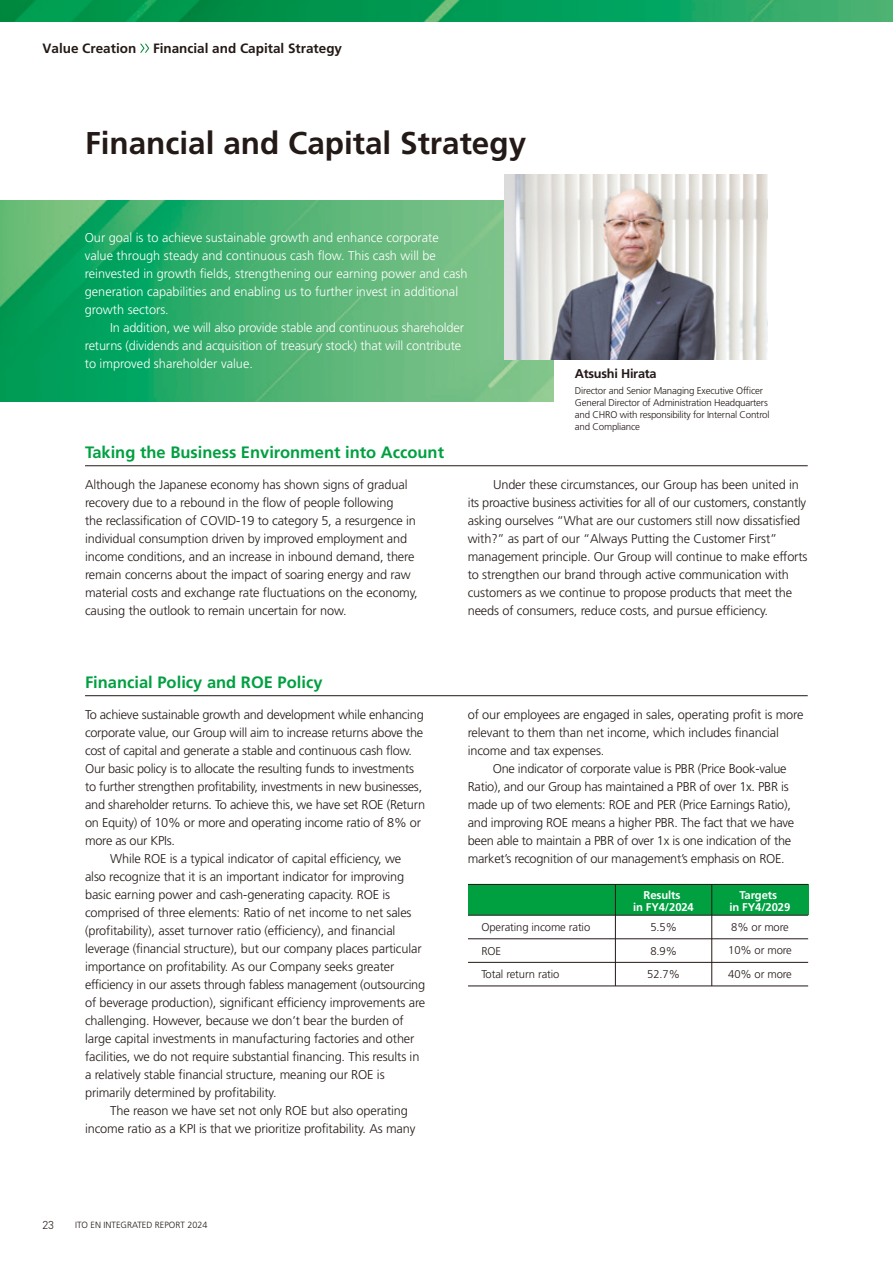
<style>
.page{position:relative;width:893px;height:1263px;background:#fff}
.page>*{position:absolute;margin:0;border:0;box-sizing:border-box;transform-origin:0 0}
.t1{font:700 31.5px "Frutiger LT Std";color:#231916}
.t2{font:700 16.5px "Frutiger LT Std";color:#00a041}
.t3{font:700 13.5px "Frutiger LT Std";color:#231916}
.t4{font:300 12.75px/18px "Frutiger LT Std";letter-spacing:-.01em;color:#231916}
.t5{font:300 12.75px/18px "Frutiger LT Std";color:#fff}
.t6{font:700 12.75px "Frutiger LT Std";letter-spacing:-.02em;color:#231916}
.t7{font:300 11.7px "DIN2014";color:#231916}
.t8{font:300 11.25px/23.5px "Frutiger LT Std";letter-spacing:-.01em;color:#231916}
.t9{font:700 11.25px/12px "Frutiger LT Std";letter-spacing:-.01em;color:#fff;text-align:center}
.t10{font:300 9.75px/12px "Frutiger LT Std";letter-spacing:-.02em;color:#231916}
.t11{font:300 9px "Frutiger LT Std";color:#231916}
</style>
<div class="page">
<img style="left:0;top:0;width:893px;height:21px">
<img style="left:0;top:200px;width:554px;height:201px">
<hr style="left:85px;top:465px;width:723px;height:1px;background:#231916">
<hr style="left:85px;top:695px;width:723px;height:1px;background:#231916">
<img style="left:505px;top:174px;width:262px;height:185px">
<div style="left:468px;top:884px;width:340px;height:31px;background:#00a041"></div>
<hr style="left:468px;top:884px;width:340px;height:1px;background:#231916">
<hr style="left:468px;top:915px;width:340px;height:1px;background:#231916">
<hr style="left:468px;top:938px;width:340px;height:1px;background:#231916">
<hr style="left:468px;top:962px;width:340px;height:1px;background:#231916">
<hr style="left:468px;top:985px;width:340px;height:1px;background:#231916">
<hr style="left:615px;top:884px;width:1px;height:102px;background:#231916">
<hr style="left:711px;top:884px;width:1px;height:102px;background:#231916">
<svg style="left:140px;top:44px;width:9px;height:9px"></svg>
<p class="t3" style="left:43px;top:40px;width:301px">Value Creation Financial and Capital Strategy</p>
<h1 class="t1" style="left:85px;top:124px;width:443px">Financial and Capital Strategy</h1>
<p class="t5" style="left:85px;top:229px;width:384px">Our goal is to achieve sustainable growth and enhance corporate value through steady and continuous cash flow. This cash will be reinvested in growth fields, strengthening our earning power and cash generation capabilities and enabling us to further invest in additional growth sectors.</p>
<p class="t5" style="left:85px;top:319px;width:381px;text-indent:25px">In addition, we will also provide stable and continuous shareholder returns (dividends and acquisition of treasury stock) that will contribute to improved shareholder value.</p>
<p class="t2" style="left:85px;top:442px;width:361px">Taking the Business Environment into Account</p>
<p class="t6" style="left:575px;top:366px;width:83px">Atsushi Hirata</p>
<p class="t10" style="left:575px;top:385px;width:196px">Director and Senior Managing Executive Officer General Director of Administration Headquarters and CHRO with responsibility for Internal Control and Compliance</p>
<p class="t4" style="left:85px;top:475px;width:334px">Although the Japanese economy has shown signs of gradual recovery due to a rebound in the flow of people following<br>the reclassification of COVID-19 to category 5, a resurgence in individual consumption driven by improved employment and income conditions, and an increase in inbound demand, there remain concerns about the impact of soaring energy and raw material costs and exchange rate fluctuations on the economy, causing the outlook to remain uncertain for now.</p>
<p class="t2" style="left:85px;top:672px;width:239px">Financial Policy and ROE Policy</p>
<p class="t4" style="left:85px;top:705px;width:340px">To achieve sustainable growth and development while enhancing</p>
<p class="t4" style="left:85px;top:723px;width:340px">corporate value, our Group will aim to increase returns above the</p>
<p class="t4" style="left:85px;top:741px;width:329px">cost of capital and generate a stable and continuous cash flow.</p>
<p class="t4" style="left:85px;top:759px;width:330px">Our basic policy is to allocate the resulting funds to investments</p>
<p class="t4" style="left:85px;top:777px;width:339px">to further strengthen profitability, investments in new businesses,</p>
<p class="t4" style="left:85px;top:795px;width:342px">and shareholder returns. To achieve this, we have set ROE (Return</p>
<p class="t4" style="left:85px;top:813px;width:337px">on Equity) of 10% or more and operating income ratio of 8% or</p>
<p class="t4" style="left:85px;top:831px;width:91px">more as our KPIs.</p>
<p class="t4" style="left:110px;top:849px;width:292px">While ROE is a typical indicator of capital efficiency, we</p>
<p class="t4" style="left:85px;top:867px;width:321px">also recognize that it is an important indicator for improving</p>
<p class="t4" style="left:85px;top:885px;width:307px">basic earning power and cash-generating capacity. ROE is</p>
<p class="t4" style="left:85px;top:903px;width:328px">comprised of three elements: Ratio of net income to net sales</p>
<p class="t4" style="left:85px;top:921px;width:312px">(profitability), asset turnover ratio (efficiency), and financial</p>
<p class="t4" style="left:85px;top:939px;width:338px">leverage (financial structure), but our company places particular</p>
<p class="t4" style="left:85px;top:957px;width:311px">importance on profitability. As our Company seeks greater</p>
<p class="t4" style="left:85px;top:975px;width:342px">efficiency in our assets through fabless management (outsourcing</p>
<p class="t4" style="left:85px;top:993px;width:342px">of beverage production), significant efficiency improvements are</p>
<p class="t4" style="left:85px;top:1011px;width:320px">challenging. However, because we don’t bear the burden of</p>
<p class="t4" style="left:85px;top:1029px;width:331px">large capital investments in manufacturing factories and other</p>
<p class="t4" style="left:85px;top:1047px;width:336px">facilities, we do not require substantial financing. This results in</p>
<p class="t4" style="left:85px;top:1065px;width:301px">a relatively stable financial structure, meaning our ROE is</p>
<p class="t4" style="left:85px;top:1083px;width:193px">primarily determined by profitability.</p>
<p class="t4" style="left:110px;top:1101px;width:299px">The reason we have set not only ROE but also operating</p>
<p class="t4" style="left:85px;top:1119px;width:332px">income ratio as a KPI is that we prioritize profitability. As many</p>
<p class="t7" style="left:43px;top:1218px;width:13px">23</p>
<p class="t11" style="left:75px;top:1220px;width:134px">ITO EN INTEGRATED REPORT 2024</p>
<p class="t4" style="left:468px;top:475px;width:341px;text-indent:25px">Under these circumstances, our Group has been united in its proactive business activities for all of our customers, constantly asking ourselves “What are our customers still now dissatisfied with?” as part of our “Always Putting the Customer First” management principle. Our Group will continue to make efforts to strengthen our brand through active communication with customers as we continue to propose products that meet the needs of consumers, reduce costs, and pursue efficiency.</p>
<p class="t4" style="left:468px;top:705px;width:337px">of our employees are engaged in sales, operating profit is more relevant to them than net income, which includes financial income and tax expenses.</p>
<p class="t4" style="left:468px;top:759px;width:328px;text-indent:25px">One indicator of corporate value is PBR (Price Book-value Ratio), and our Group has maintained a PBR of over 1x. PBR is made up of two elements: ROE and PER (Price Earnings Ratio), and improving ROE means a higher PBR. The fact that we have been able to maintain a PBR of over 1x is one indication of the market’s recognition of our management’s emphasis on ROE.</p>
<p class="t9" style="left:633px;top:889px;width:62px">Results<br>in FY4/2024</p>
<p class="t9" style="left:729px;top:889px;width:62px">Targets<br>in FY4/2029</p>
<p class="t8" style="left:481px;top:916px;width:110px">Operating income ratio<br>ROE<br>Total return ratio</p>
<p class="t8" style="left:647px;top:915px;width:34px">5.5%<br>8.9%<br>52.7%</p>
<p class="t8" style="left:728px;top:915px;width:65px">8% or more<br>10% or more<br>40% or more</p>
</div>
